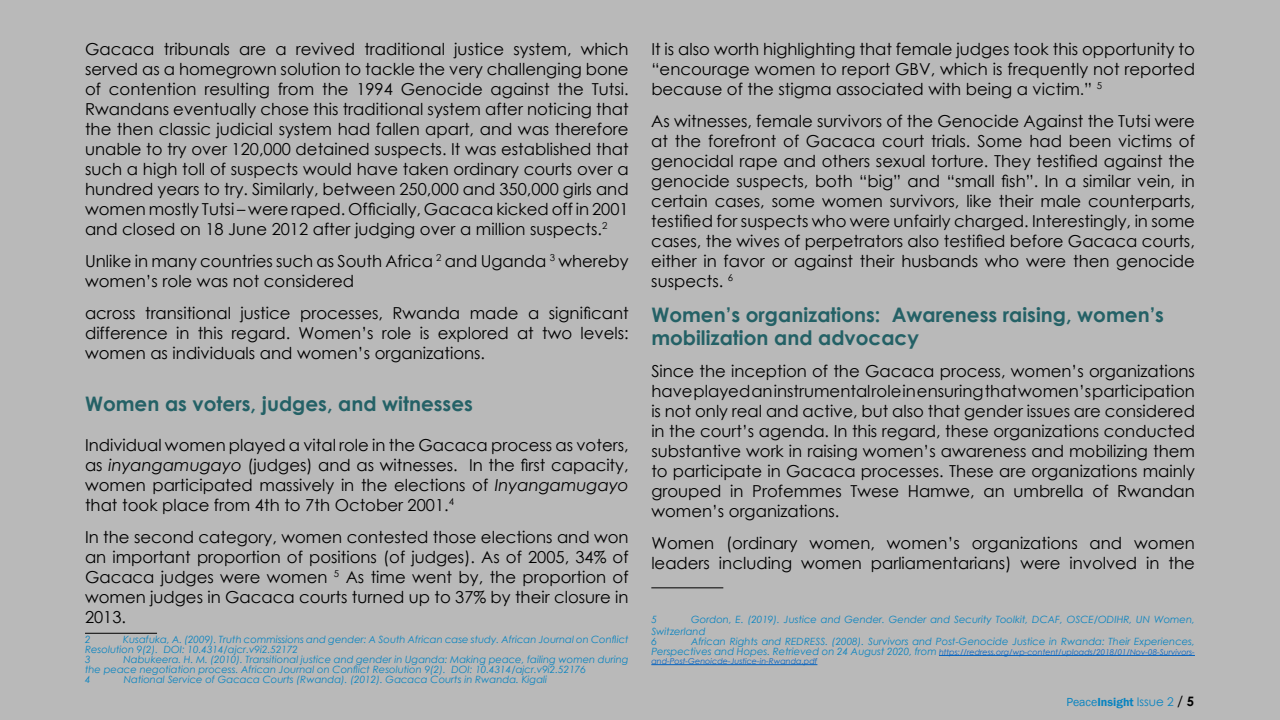
<style>
.page{position:relative;width:1280px;height:720px;background:#b9b9b9}
.page>*{position:absolute;margin:0;border:0;box-sizing:border-box;transform-origin:0 0}
.t1{font:700 20px/23px "Century Gothic";color:#246166}
.t2{font:16.5px/20px "Century Gothic";color:#000;text-align:justify}
.t3{font:600 12px "Franklin Gothic";color:#0a84c0}
.t4{font:italic 10px/10px "Century Gothic";color:#0a84c0}
.t5{font:italic 8px/9.2px "Century Gothic";color:#0563c1}
.s1{font-style:italic}
.s2{font-family:"Calibri"}
.s3{font-size:10px;color:#0a84c0}
.s4{font-weight:400}
.s5{font-family:"Century Gothic";font-weight:400}
.s6{font-family:"Century Gothic";font-weight:400;font-size:14px;color:#000}
.s7{font-family:"Century Gothic";font-weight:700;font-size:13px;color:#000}
</style>
<div class="page">
<hr style="left:85px;top:633px;width:72px;height:1px;background:#000">
<hr style="left:651px;top:587px;width:72px;height:1px;background:#000">
<hr style="left:939px;top:655px;width:256px;height:1px;background:#0563c1">
<hr style="left:651px;top:664px;width:166px;height:1px;background:#0563c1">
<p class="t2" style="left:85px;top:39px;width:545px">Gacaca tribunals are a revived traditional justice system, which served as a homegrown solution to tackle the very challenging bone of contention resulting from the 1994 Genocide against the Tutsi.<br>Rwandans eventually chose this traditional system after noticing that the then classic judicial system had fallen apart, and was therefore unable to try over 120,000 detained suspects. It was established that such a high toll of suspects would have taken ordinary courts over a hundred years to try. Similarly, between 250,000 and 350,000 girls and women mostly Tutsi – were raped. Officially, Gacaca kicked off in 2001 and closed on 18 June 2012 after judging over a million suspects.<sup>2</sup></p>
<p class="t2" style="left:85px;top:251px;width:545px">Unlike in many countries such as South Africa <sup>2</sup> and Uganda <sup>3</sup> whereby women’s role was not considered</p>
<p class="t2" style="left:85px;top:303px;width:545px">across transitional justice processes, Rwanda made a significant difference in this regard. Women’s role is explored at two levels: women as individuals and women’s organizations.</p>
<p class="t1" style="left:85px;top:391px;width:389px">Women as voters, judges, and witnesses</p>
<p class="t2" style="left:85px;top:435px;width:545px">Individual women played a vital role in the Gacaca process as voters, as <span class="s1">inyangamugayo</span> (judges) and as witnesses. In the first capacity, women participated massively in the elections of <span class="s1">Inyangamugayo </span>that took place from 4th to 7th October 2001.<sup>4</sup></p>
<p class="t2" style="left:85px;top:527px;width:545px">In the second category, women contested those elections and won an important proportion of positions (of judges). As of 2005, 34% of Gacaca judges were women <sup>5</sup> As time went by, the proportion of women judges in Gacaca courts turned up to 37% by their closure in 2013.</p>
<p class="t4" style="left:85px;top:635px;width:7px">2</p>
<p class="t4" style="left:85px;top:635px;width:545px;text-indent:38px">Kusafuka, A. (2009). Truth commissions and gender: A South African case study. African Journal on Conflict<br>Resolution 9(2). DOI: 10.4314/ajcr.v9i2.52172<br>3</p>
<p class="t4" style="left:85px;top:655px;width:545px;text-indent:39px">Nabukeera. H. M. (2010). Transitional justice and gender in Uganda: Making peace, failing women during the peace negotiation process. African Journal on Conflict Resolution 9(2). DOI: 10.4314/ajcr.v9i2.52176<br>4</p>
<p class="t4" style="left:124px;top:675px;width:425px">National Service of Gacaca Courts (Rwanda). (2012). Gacaca Courts in Rwanda. Kigali</p>
<p class="t2" style="left:651px;top:39px;width:545px">It is also worth highlighting that female judges took this opportunity to “encourage women to report GBV, which is frequently not reported because of the stigma associated with being a victim<span class="s2">.</span>” <sup>5</sup></p>
<p class="t2" style="left:651px;top:111px;width:545px">As witnesses, female survivors of the Genocide Against the Tutsi were at the forefront of Gacaca court trials. Some had been victims of genocidal rape and others sexual torture. They testified against the genocide suspects, both “big” and “small fish”. In a similar vein, in certain cases, some women survivors, like their male counterparts, testified for suspects who were unfairly charged. Interestingly, in some cases, the wives of perpetrators also testified before Gacaca courts, either in favor or against their husbands who were then genocide suspects. <sup>6</sup></p>
<p class="t1" style="left:651px;top:302px;width:514px">Women’s organizations: Awareness raising, women’s mobilization and advocacy</p>
<p class="t2" style="left:651px;top:361px;width:545px">Since the inception of the Gacaca process, women’s organizations have played an instrumental role in ensuring that women’s participation is not only real and active, but also that gender issues are considered in the court’s agenda. In this regard, these organizations conducted substantive work in raising women’s awareness and mobilizing them to participate in Gacaca processes. These are organizations mainly grouped in Profemmes Twese Hamwe, an umbrella of Rwandan women’s organizations.</p>
<p class="t2" style="left:651px;top:533px;width:545px">Women (ordinary women, women’s organizations and women leaders including women parliamentarians) were involved in the</p>
<p class="t4" style="left:651px;top:614px;width:545px;line-height:11.5px;text-indent:40px">Gordon, E. (2019). Justice and Gender. Gender and Security Toolkit, DCAF, OSCE/ODIHR, UN Women,<br>Switzerland</p>
<p class="t4" style="left:651px;top:636px;width:7px">6</p>
<p class="t4" style="left:691px;top:636px;width:505px">African Rights and REDRESS. (2008). Survivors and Post-Genocide Justice in Rwanda: Their Experiences,</p>
<p class="t5" style="left:651px;top:647px;width:545px"><span class="s3">Perspectives and Hopes. Retrieved on 24 August 2020, from</span> https://redress.org/wp-content/uploads/2018/01/Nov-08-Survivors&shy;and-Post-Genoicde-Justice-in-Rwanda.pdf</p>
<p class="t4" style="left:651px;top:614px;width:7px">5</p>
<p class="t3" style="left:1066px;top:694px;width:129px"><span class="s4">Peace</span>Insight <span class="s5">Issue 2</span> <span class="s6">/</span> <span class="s7">5</span></p>
</div>
